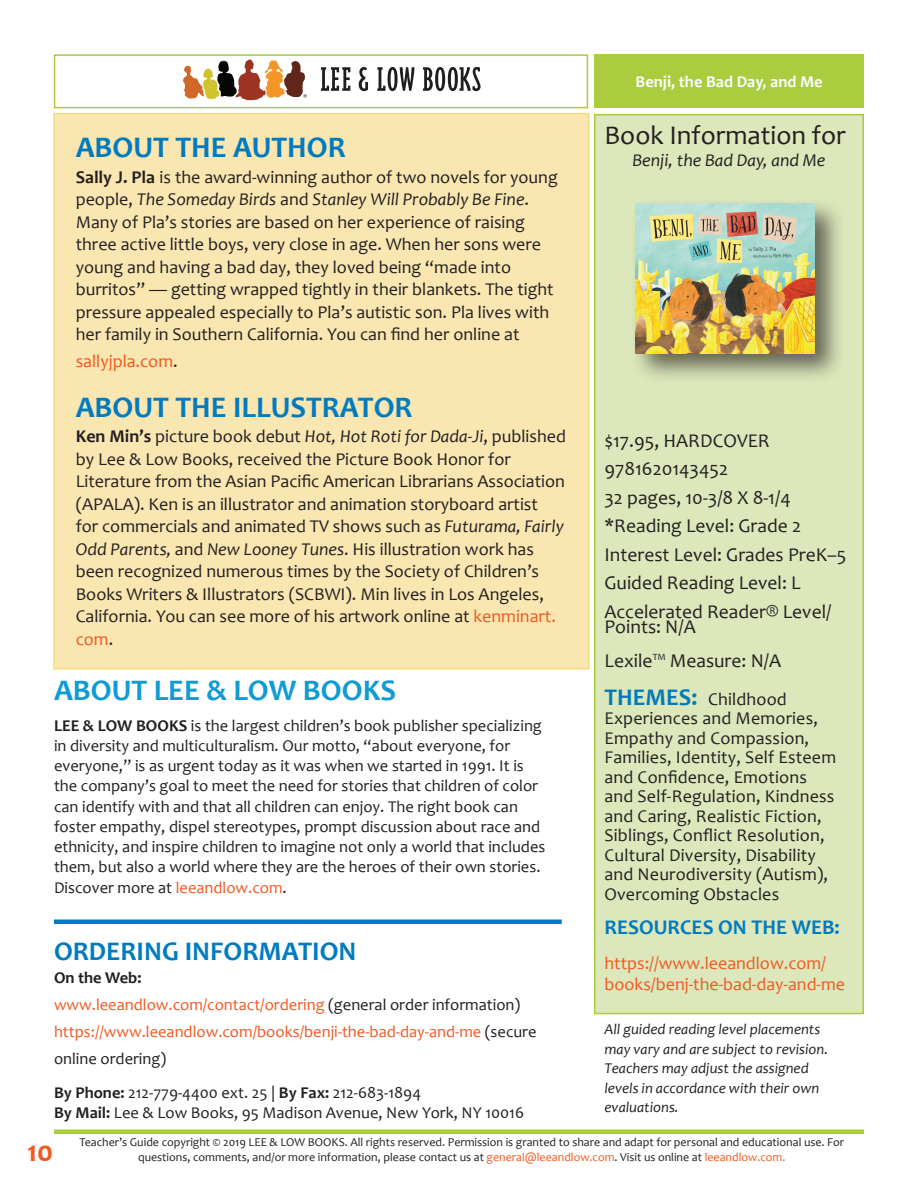
<style>
.page{position:relative;width:918px;height:1188px;background:#fff}
.page>*{position:absolute;margin:0;border:0;box-sizing:border-box;transform-origin:0 0}
.Blue_Single_Column_H{font:700 30px "Candara";color:#007bbf}
.t1{font:700 30px "Candara";color:#0f9bd3}
.t2{font:700 30px "Candara";color:#f15921}
.Blue_heads___rule_ab{font:700 27px "Candara";color:#007bbf}
.t3{font:27px "Candara";color:#231f20}
.text{font:700 21px "Candara";color:#007bbf}
.text-2{font:19.5px/15px "Candara";color:#231f20}
.text-3{font:18px/22.5px "Candara";color:#231f20}
.text-4{font:18px/21px "Candara";color:#f15921}
.t4{font:italic 18px "Candara";color:#231f20}
.text-5{font:16.5px/20.2px "Candara";color:#231f20}
.Note_paragraph{font:16.5px/27px "Candara";color:#f15921}
.Note_paragraph-2{font:16.5px/20.2px "Candara";color:#231f20}
.t5{font:700 16.5px "Candara";color:#fff}
.t6{font:italic 15px/19.5px "Candara";color:#231f20}
.t7{font:12px/14.4px "Candara";color:#231f20;text-align:center}
.s1{font-weight:700}
.s2{font-style:italic}
.s3{color:#231f20}
.s4{color:#f15921}
.s5{font-weight:700;color:#231f20}
.s6{font-weight:700;font-size:24px;color:#007bbf}
.s7{color:#0f9bd3}
</style>
<div class="page">
<hr style="left:54px;top:1130px;width:810px;height:4px;background:#aacc3e">
<div style="left:594px;top:54px;width:270px;height:54px;background:#aacc3e"></div>
<div style="left:54px;top:54px;width:534px;height:54px;border:2px solid #aacc3e"></div>
<svg style="left:183px;top:60px;width:124px;height:40px"></svg>
<svg style="left:321px;top:67px;width:160px;height:24px"></svg>
<hr style="left:54px;top:920px;width:508px;height:4px;background:#007bbf">
<div style="left:595px;top:115px;width:268px;height:899px;background:#dce7bb"></div>
<div style="left:630px;top:198px;width:216px;height:187px;background:#231f20;opacity:.65"></div>
<img style="left:636px;top:203px;width:179px;height:150px">
<div style="left:594px;top:114px;width:270px;height:900px;border:2px solid #aacc3e"></div>
<div style="left:54px;top:114px;width:535px;height:555px;background:#f9e6b1"></div>
<div style="left:53px;top:113px;width:537px;height:557px;border:2px solid #fad984"></div>
<p class="Blue_Single_Column_H" style="left:76px;top:129px;width:271px">ABOUT THE AUTHOR</p>
<p class="text-3" style="left:76px;top:165px;width:484px"><span class="s1">Sally J. Pla</span> is the award-winning author of two novels for young people, <span class="s2">The Someday Birds</span> and <span class="s2">Stanley Will Probably Be Fine</span>.<br>Many of Pla’s stories are based on her experience of raising three active little boys, very close in age. When her sons were young and having a bad day, they loved being “made into burritos” — getting wrapped tightly in their blankets. The tight pressure appealed especially to Pla’s autistic son. Pla lives with her family in Southern California. You can find her online at</p>
<p class="text-4" style="left:76px;top:351px;width:103px">sallyjpla.com<span class="s3">.</span></p>
<p class="Blue_Single_Column_H" style="left:76px;top:388px;width:338px">ABOUT THE ILLUSTRATOR</p>
<p class="text-3" style="left:76px;top:425px;width:492px"><span class="s1">Ken Min’s</span> picture book debut <span class="s2">Hot, Hot Roti for Dada-Ji</span>, published by Lee &amp; Low Books, received the Picture Book Honor for Literature from the Asian Pacific American Librarians Association (APALA). Ken is an illustrator and animation storyboard artist<br>for commercials and animated TV shows such as <span class="s2">Futurama, Fairly Odd Parents,</span> and <span class="s2">New Looney Tunes</span>. His illustration work has been recognized numerous times by the Society of Children’s Books Writers &amp; Illustrators (SCBWI). Min lives in Los Angeles, California. You can see more of his artwork online at <span class="s4">kenminart. com</span>.</p>
<p class="t1" style="left:54px;top:671px;width:344px">ABOUT LEE &amp; LOW BOOKS</p>
<p class="text-5" style="left:54px;top:715px;width:493px"><span class="s1">LEE &amp; LOW BOOKS</span> is the largest children’s book publisher specializing in diversity and multiculturalism. Our motto, “about everyone, for everyone,” is as urgent today as it was when we started in 1991. It is the company’s goal to meet the need for stories that children of color can identify with and that all children can enjoy. The right book can foster empathy, dispel stereotypes, prompt discussion about race and ethnicity, and inspire children to imagine not only a world that includes them, but also a world where they are the heroes of their own stories.<br>Discover more at <span class="s4">leeandlow.com</span>.</p>
<p class="Blue_heads___rule_ab" style="left:54px;top:934px;width:304px">ORDERING INFORMATION</p>
<p class="Note_paragraph" style="left:54px;top:964px;width:484px"><span class="s5">On the Web:<br></span>www.leeandlow.com/contact/ordering <span class="s3">(general order information) </span>https://www.leeandlow.com/books/benji-the-bad-day-and-me <span class="s3">(secure online ordering)</span></p>
<p class="Note_paragraph-2" style="left:54px;top:1082px;width:472px"><span class="s1">By Phone:</span> 212-779-4400 ext. 25 | <span class="s1">By Fax:</span> 212-683-1894<br><span class="s1">By Mail:</span> Lee &amp; Low Books, 95 Madison Avenue, New York, NY 10016</p>
<p class="t5" style="left:636px;top:71px;width:189px">Benji, the Bad Day, and Me</p>
<p class="t3" style="left:604px;top:118px;width:243px">Book Information for</p>
<p class="t4" style="left:632px;top:149px;width:195px">Benji, the Bad Day, and Me</p>
<p class="text-2" style="left:604px;top:433px;width:167px">$17.95, HARDCOVER</p>
<p class="text-2" style="left:604px;top:461px;width:125px">9781620143452</p>
<p class="text-2" style="left:604px;top:490px;width:188px">32 pages, 10-3/8 X 8-1/4</p>
<p class="text-2" style="left:604px;top:518px;width:198px">*Reading Level: Grade 2</p>
<p class="text-2" style="left:604px;top:547px;width:244px">Interest Level: Grades PreK–5</p>
<p class="text-2" style="left:604px;top:575px;width:198px">Guided Reading Level: L</p>
<p class="text-2" style="left:604px;top:604px;width:228px">Accelerated Reader® Level/<br>Points: N/A</p>
<p class="text-2" style="left:604px;top:653px;width:178px">Lexile™ Measure: N/A</p>
<p class="text-3" style="left:604px;top:689px;width:233px;line-height:19.5px"><span class="s6">THEMES:</span> Childhood<br>Experiences and Memories,<br>Empathy and Compassion,<br>Families, Identity, Self Esteem and Confidence, Emotions and Self-Regulation, Kindness and Caring, Realistic Fiction,<br>Siblings, Conflict Resolution,<br>Cultural Diversity, Disability and Neurodiversity (Autism),<br>Overcoming Obstacles</p>
<p class="text" style="left:604px;top:914px;width:237px">RESOURCES ON THE WEB:</p>
<p class="text-4" style="left:604px;top:952px;width:242px">https://www.leeandlow.com/ books/benj-the-bad-day-and-me</p>
<p class="t6" style="left:604px;top:1020px;width:225px">All guided reading level placements may vary and are subject to revision.<br>Teachers may adjust the assigned levels in accordance with their own evaluations.</p>
<h1 class="t2" style="left:27px;top:1133px;width:28px">10</h1>
<p class="t7" style="left:79px;top:1135px;width:766px">Teacher’s Guide copyright © 2019 LEE &amp; LOW BOOKS. All rights reserved. Permission is granted to share and adapt for personal and educational use. For questions, comments, and/or more information, please contact us at <span class="s4">general@leeandlow.com</span>. Visit us online at <span class="s4">leeandlow.com</span><span class="s7">.</span></p>
</div>
